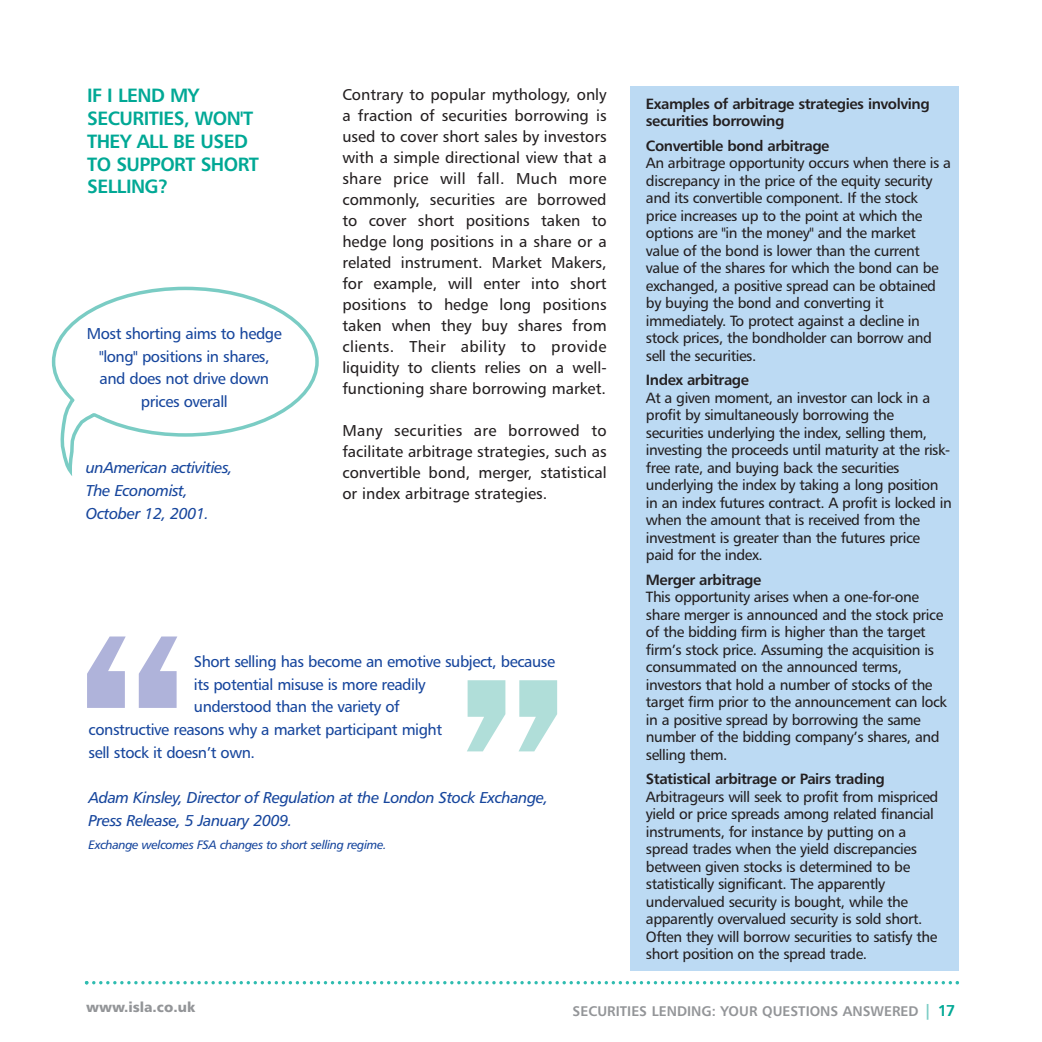
<style>
.page{position:relative;width:1042px;height:1042px;background:#fff}
.page>*{position:absolute;margin:0;border:0;box-sizing:border-box;transform-origin:0 0}
.t1{font:600 262.5px "Franklin Gothic IT Cby BT";color:#afb3da}
.t2{font:600 262.5px "Franklin Gothic IT Cby BT";color:#b0ded9}
.t3{font:19.25px/22.8px "Humanist 777 BT Bold B";letter-spacing:-.03em;color:#00a895}
.t4{font:15.75px/21px "Humanist 777 BT Roman B";color:#231f20;text-align:justify}
.t5{font:15.75px/22.8px "Humanist 777 BT Roman B";letter-spacing:-.03em;color:#17469d;text-align:center}
.t6{font:15.75px/22.8px "Humanist 777 BT Italic B";letter-spacing:-.03em;color:#17469d}
.t7{font:14.88px/17.5px "Humanist 777 BT Roman B";letter-spacing:-.03em;color:#231f20}
.t8{font:14.88px/17.5px "Humanist 777 BT Bold B";letter-spacing:-.03em;color:#231f20}
.t9{font:14px "Humanist 777 BT Bold B";color:#939598}
.t10{font:14px "Humanist 777 BT Black B";color:#939598}
.t11{font:12.25px "Humanist 777 BT Italic B";letter-spacing:-.03em;color:#17469d}
.s1{font-size:15.75px;color:#7accc4}
.s2{font-size:15.75px;color:#00a895}
</style>
<div class="page">
<div style="left:630px;top:86px;width:329px;height:884px;background:#bcdaf3"></div>
<svg style="left:85px;top:981px;width:874px;height:3px"></svg>
<svg style="left:52px;top:287px;width:267px;height:189px"></svg>
<p class="t4" style="left:342px;top:84px;width:266px">Contrary to popular mythology, only a fraction of securities borrowing is used to cover short sales by investors with a simple directional view that a share price will fall. Much more commonly, securities are borrowed to cover short positions taken to hedge long positions in a share or a related instrument. Market Makers, for example, will enter into short positions to hedge long positions taken when they buy shares from clients. Their ability to provide liquidity to clients relies on a well&shy;functioning share borrowing market.</p>
<p class="t4" style="left:342px;top:420px;width:266px">Many securities are borrowed to facilitate arbitrage strategies, such as convertible bond, merger, statistical or index arbitrage strategies.</p>
<p class="t3" style="left:87px;top:85px;width:173px">IF I LEND MY<br>SECURITIES, WON'T<br>THEY ALL BE USED<br>TO SUPPORT SHORT<br>SELLING?</p>
<p class="t8" style="left:646px;top:95px;width:285px">Examples of arbitrage strategies involving securities borrowing</p>
<p class="t8" style="left:646px;top:137px;width:185px">Convertible bond arbitrage</p>
<p class="t7" style="left:646px;top:155px;width:307px">An arbitrage opportunity occurs when there is a discrepancy in the price of the equity security and its convertible component. If the stock price increases up to the point at which the options are "in the money" and the market value of the bond is lower than the current value of the shares for which the bond can be exchanged, a positive spread can be obtained by buying the bond and converting it immediately. To protect against a decline in stock prices, the bondholder can borrow and sell the securities.</p>
<p class="t8" style="left:646px;top:372px;width:105px">Index arbitrage</p>
<p class="t7" style="left:646px;top:389px;width:307px">At a given moment, an investor can lock in a profit by simultaneously borrowing the securities underlying the index, selling them, investing the proceeds until maturity at the risk&shy;free rate, and buying back the securities underlying the index by taking a long position in an index futures contract. A profit is locked in when the amount that is received from the investment is greater than the futures price paid for the index.</p>
<p class="t8" style="left:646px;top:571px;width:117px">Merger arbitrage</p>
<p class="t7" style="left:646px;top:589px;width:303px">This opportunity arises when a one-for-one share merger is announced and the stock price of the bidding firm is higher than the target firm’s stock price. Assuming the acquisition is consummated on the announced terms, investors that hold a number of stocks of the target firm prior to the announcement can lock in a positive spread by borrowing the same number of the bidding company’s shares, and selling them.</p>
<p class="t8" style="left:646px;top:771px;width:240px">Statistical arbitrage or Pairs trading</p>
<p class="t7" style="left:646px;top:788px;width:294px">Arbitrageurs will seek to profit from mispriced yield or price spreads among related financial instruments, for instance by putting on a spread trades when the yield discrepancies between given stocks is determined to be statistically significant. The apparently undervalued security is bought, while the apparently overvalued security is sold short.<br>Often they will borrow securities to satisfy the short position on the spread trade.</p>
<p class="t5" style="left:87px;top:323px;width:197px">Most shorting aims to hedge "long" positions in shares, and does not drive down prices overall</p>
<p class="t6" style="left:86px;top:457px;width:148px">unAmerican activities,<br>The Economist,<br>October 12, 2001.</p>
<h1 class="t1" style="left:75px;top:630px;width:114px">“</h1>
<p class="t5" style="left:194px;top:651px;width:363px">Short selling has become an emotive subject, because</p>
<p class="t5" style="left:194px;top:673px;width:233px">its potential misuse is more readily</p>
<p class="t5" style="left:194px;top:696px;width:207px">understood than the variety of</p>
<p class="t5" style="left:89px;top:719px;width:355px">constructive reasons why a market participant might</p>
<p class="t5" style="left:89px;top:742px;width:168px">sell stock it doesn’t own.</p>
<p class="t6" style="left:89px;top:787px;width:461px">Adam Kinsley, Director of Regulation at the London Stock Exchange,<br>Press Release, 5 January 2009.</p>
<h1 class="t2" style="left:454px;top:672px;width:114px">”</h1>
<p class="t11" style="left:89px;top:839px;width:299px">Exchange welcomes FSA changes to short selling regime.</p>
<p class="t10" style="left:86px;top:1001px;width:111px">www.isla.co.uk</p>
<p class="t9" style="left:572px;top:1005px;width:384px">SECURITIES LENDING: YOUR QUESTIONS ANSWERED <span class="s1">|</span> <span class="s2">17</span></p>
</div>
